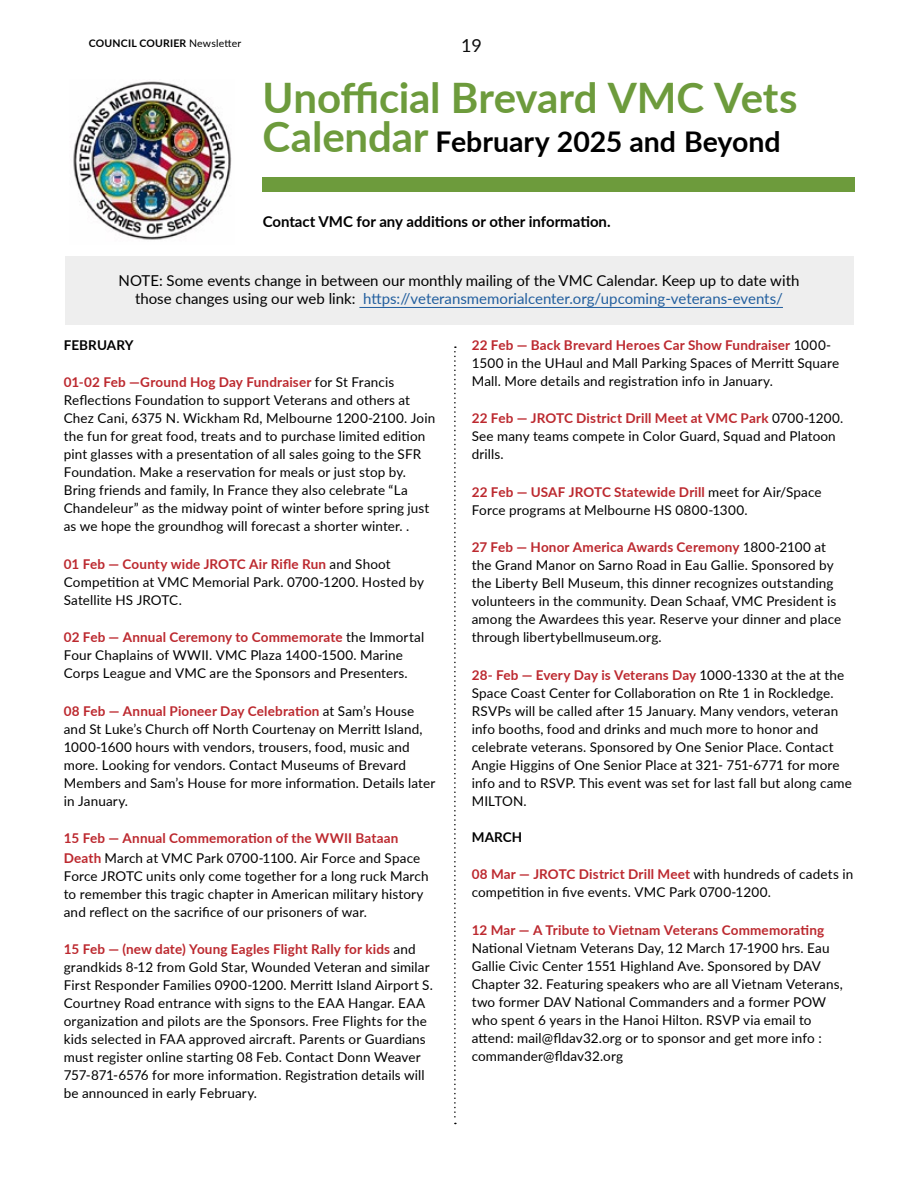
<style>
.page{position:relative;width:918px;height:1188px;background:#fff}
.page>*{position:absolute;margin:0;border:0;box-sizing:border-box;transform-origin:0 0}
.t1{font:700 42px "Lato";letter-spacing:-.01em;color:#6d9b3c}
.t2{font:700 28.5px "Lato";color:#000}
.t3{font:18px "Lato";color:#0d0d0d}
.t4{font:15px/18px "Lato";color:#000;text-align:center}
.t5{font:700 15px "Lato";color:#000}
.t6{font:13.5px/18px "Lato";letter-spacing:.01em;color:#000}
.t7{font:700 13.5px/19.5px "Lato";letter-spacing:.01em;color:#bc282e}
.t8{font:700 13.5px "Lato";letter-spacing:.005em;color:#000}
.t9{font:700 10.5px "Lato";letter-spacing:.02em;color:#000}
.s1{font-weight:400}
.s2{font-size:42px;color:#6d9b3c}
.s3{color:#215e9e}
.s4{font-weight:700;color:#bc282e}
.s5{font-weight:400;color:#000}
</style>
<div class="page">
<svg style="left:454px;top:346px;width:2px;height:778px"></svg>
<div style="left:65px;top:257px;width:789px;height:68px;background:#eee"></div>
<div style="left:263px;top:177px;width:592px;height:15px;background:#6d9b3c"></div>
<img style="left:73px;top:81px;width:159px;height:159px">
<hr style="left:359px;top:307px;width:424px;height:1px;background:#215e9e">
<p class="t9" style="left:89px;top:35px;width:154px">COUNCIL COURIER <span class="s1">Newsletter</span></p>
<h3 class="t3" style="left:461px;top:33px;width:22px">19</h3>
<h1 class="t1" style="left:263px;top:67px;width:536px">Unofficial Brevard VMC Vets</h1>
<h2 class="t2" style="left:263px;top:120px;width:519px"><span class="s2">Calendar</span> February 2025 and Beyond</h2>
<p class="t5" style="left:263px;top:211px;width:350px">Contact VMC for any additions or other information.</p>
<p class="t4" style="left:119px;top:271px;width:682px">NOTE: Some events change in between our monthly mailing of the VMC Calendar. Keep up to date with those changes using our web link: <span class="s3">https://veteransmemorialcenter.org/upcoming-veterans-events/</span></p>
<p class="t8" style="left:64px;top:335px;width:71px">FEBRUARY</p>
<p class="t6" style="left:64px;top:373px;width:373px"><span class="s4">01-02 Feb —Ground Hog Day Fundraiser</span> for St Francis Reflections Foundation to support Veterans and others at Chez Cani, 6375 N. Wickham Rd, Melbourne 1200-2100. Join the fun for great food, treats and to purchase limited edition pint glasses with a presentation of all sales going to the SFR Foundation. Make a reservation for meals or just stop by.<br>Bring friends and family, In France they also celebrate “La Chandeleur” as the midway point of winter before spring just as we hope the groundhog will forecast a shorter winter. .</p>
<p class="t6" style="left:64px;top:554px;width:362px"><span class="s4">01 Feb — County wide JROTC Air Rifle Run</span> and Shoot<br>Competition at VMC Memorial Park. 0700-1200. Hosted by<br>Satellite HS JROTC.</p>
<p class="t6" style="left:64px;top:628px;width:362px"><span class="s4">02 Feb — Annual Ceremony to Commemorate</span> the Immortal<br>Four Chaplains of WWII. VMC Plaza 1400-1500. Marine<br>Corps League and VMC are the Sponsors and Presenters.</p>
<p class="t6" style="left:64px;top:701px;width:373px"><span class="s4">08 Feb — Annual Pioneer Day Celebration</span> at Sam’s House and St Luke’s Church off North Courtenay on Merritt Island, 1000-1600 hours with vendors, trousers, food, music and more. Looking for vendors. Contact Museums of Brevard Members and Sam’s House for more information. Details later in January.</p>
<p class="t7" style="left:64px;top:828px;width:358px">15 Feb — Annual Commemoration of the WWII Bataan<br>Death <span class="s5">March at VMC Park 0700-1100. Air Force and Space</span></p>
<p class="t6" style="left:64px;top:866px;width:366px">Force JROTC units only come together for a long ruck March to remember this tragic chapter in American military history and reflect on the sacrifice of our prisoners of war.</p>
<p class="t6" style="left:64px;top:940px;width:371px"><span class="s4">15 Feb — (new date) Young Eagles Flight Rally for kids</span> and grandkids 8-12 from Gold Star, Wounded Veteran and similar First Responder Families 0900-1200. Merritt Island Airport S.<br>Courtney Road entrance with signs to the EAA Hangar. EAA organization and pilots are the Sponsors. Free Flights for the kids selected in FAA approved aircraft. Parents or Guardians must register online starting 08 Feb. Contact Donn Weaver 757-871-6576 for more information. Registration details will be announced in early February.</p>
<p class="t6" style="left:472px;top:335px;width:369px"><span class="s4">22 Feb — Back Brevard Heroes Car Show Fundraiser</span> 1000-<br>1500 in the UHaul and Mall Parking Spaces of Merritt Square<br>Mall. More details and registration info in January.</p>
<p class="t6" style="left:472px;top:409px;width:373px"><span class="s4">22 Feb — JROTC District Drill Meet at VMC Park</span> 0700-1200.<br>See many teams compete in Color Guard, Squad and Platoon drills.</p>
<p class="t6" style="left:472px;top:482px;width:352px"><span class="s4">22 Feb — USAF JROTC Statewide Drill</span> meet for Air/Space<br>Force programs at Melbourne HS 0800-1300.</p>
<p class="t6" style="left:472px;top:538px;width:371px"><span class="s4">27 Feb — Honor America Awards Ceremony</span> 1800-2100 at the Grand Manor on Sarno Road in Eau Gallie. Sponsored by the Liberty Bell Museum, this dinner recognizes outstanding volunteers in the community. Dean Schaaf, VMC President is among the Awardees this year. Reserve your dinner and place through libertybellmuseum.org.</p>
<p class="t6" style="left:472px;top:665px;width:382px"><span class="s4">28- Feb — Every Day is Veterans Day</span> 1000-1330 at the at the Space Coast Center for Collaboration on Rte 1 in Rockledge.<br>RSVPs will be called after 15 January. Many vendors, veteran info booths, food and drinks and much more to honor and celebrate veterans. Sponsored by One Senior Place. Contact Angie Higgins of One Senior Place at 321- 751-6771 for more info and to RSVP. This event was set for last fall but along came MILTON.</p>
<p class="t8" style="left:472px;top:827px;width:52px">MARCH</p>
<p class="t6" style="left:472px;top:865px;width:383px"><span class="s4">08 Mar — JROTC District Drill Meet</span> with hundreds of cadets in competition in five events. VMC Park 0700-1200.</p>
<p class="t7" style="left:472px;top:920px;width:354px">12 Mar — A Tribute to Vietnam Veterans Commemorating</p>
<p class="t6" style="left:472px;top:938px;width:373px">National Vietnam Veterans Day, 12 March 17-1900 hrs. Eau Gallie Civic Center 1551 Highland Ave. Sponsored by DAV Chapter 32. Featuring speakers who are all Vietnam Veterans, two former DAV National Commanders and a former POW who spent 6 years in the Hanoi Hilton. RSVP via email to attend: mail@fldav32.org or to sponsor and get more info : commander@fldav32.org</p>
</div>
